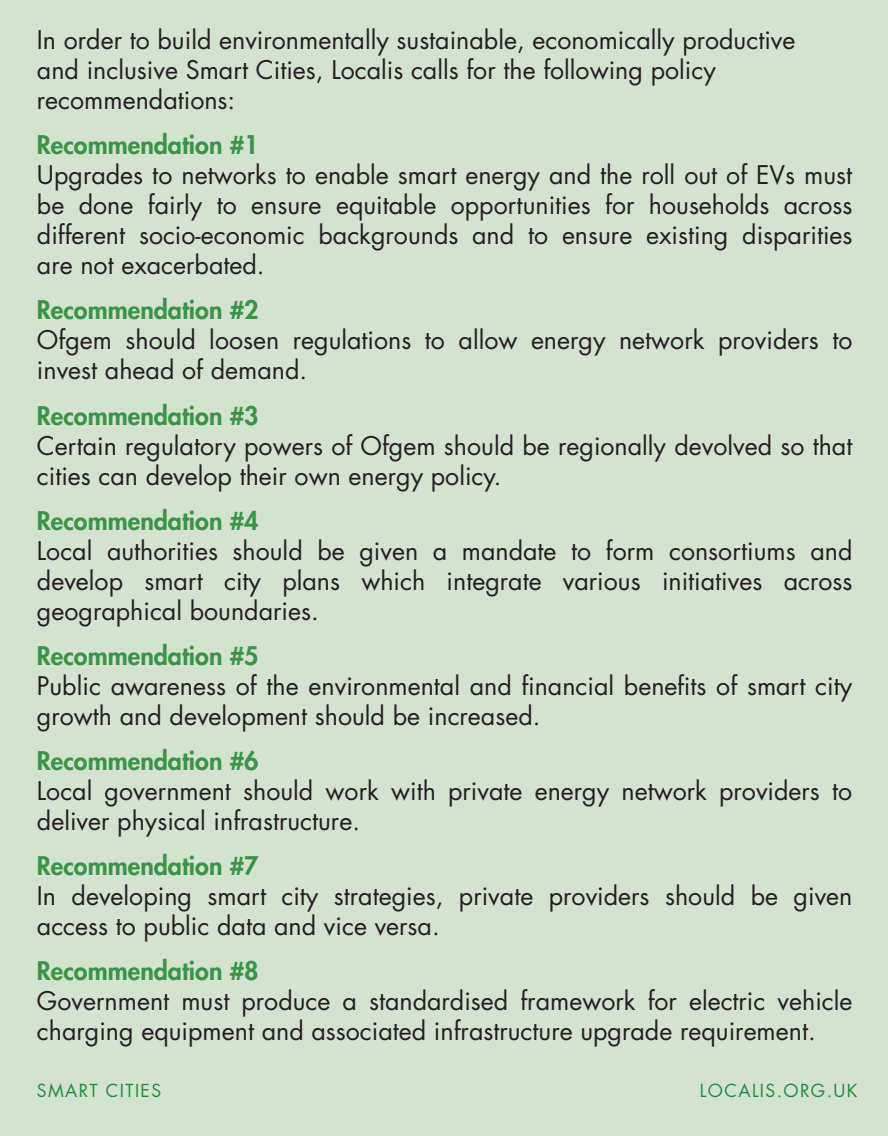
<style>
.page{position:relative;width:888px;height:1136px;background:#fff}
.page>*{position:absolute;margin:0;border:0;box-sizing:border-box;transform-origin:0 0}
.t1{font:25px/30px "Futura Std";color:#231f20}
.t2{font:800 25px "Futura Std";color:#3a9448}
.t3{font:17.5px "Futura Std";letter-spacing:.08em;color:#238b3c}
</style>
<div class="page">
<div style="left:0;top:0;width:887px;height:1135px;background:#d4e2d0"></div>
<p class="t1" style="left:37px;top:25px;width:759px">In order to build environmentally sustainable, economically productive and inclusive Smart Cities, Localis calls for the following policy recommendations:</p>
<p class="t2" style="left:37px;top:129px;width:223px">Recommendation #1</p>
<p class="t1" style="left:37px;top:160px;width:816px;text-align:justify">Upgrades to networks to enable smart energy and the roll out of EVs must be done fairly to ensure equitable opportunities for households across different socio-economic backgrounds and to ensure existing disparities are not exacerbated.</p>
<p class="t2" style="left:37px;top:294px;width:223px">Recommendation #2</p>
<p class="t1" style="left:37px;top:325px;width:816px">Ofgem should loosen regulations to allow energy network providers to invest ahead of demand.</p>
<p class="t2" style="left:37px;top:399px;width:223px">Recommendation #3</p>
<p class="t1" style="left:37px;top:430px;width:816px">Certain regulatory powers of Ofgem should be regionally devolved so that cities can develop their own energy policy.</p>
<p class="t2" style="left:37px;top:504px;width:223px">Recommendation #4</p>
<p class="t1" style="left:37px;top:535px;width:816px;text-align:justify">Local authorities should be given a mandate to form consortiums and develop smart city plans which integrate various initiatives across geographical boundaries.</p>
<p class="t2" style="left:37px;top:639px;width:223px">Recommendation #5</p>
<p class="t1" style="left:37px;top:670px;width:816px">Public awareness of the environmental and financial benefits of smart city growth and development should be increased.</p>
<p class="t2" style="left:37px;top:744px;width:223px">Recommendation #6</p>
<p class="t1" style="left:37px;top:775px;width:816px">Local government should work with private energy network providers to deliver physical infrastructure.</p>
<p class="t2" style="left:37px;top:849px;width:223px">Recommendation #7</p>
<p class="t1" style="left:37px;top:880px;width:816px">In developing smart city strategies, private providers should be given access to public data and vice versa.</p>
<p class="t2" style="left:37px;top:954px;width:223px">Recommendation #8</p>
<p class="t1" style="left:37px;top:985px;width:816px">Government must produce a standardised framework for electric vehicle charging equipment and associated infrastructure upgrade requirement.</p>
<p class="t3" style="left:37px;top:1079px;width:126px">SMART CITIES</p>
<p class="t3" style="left:699px;top:1079px;width:159px">LOCALIS.ORG.UK</p>
</div>
